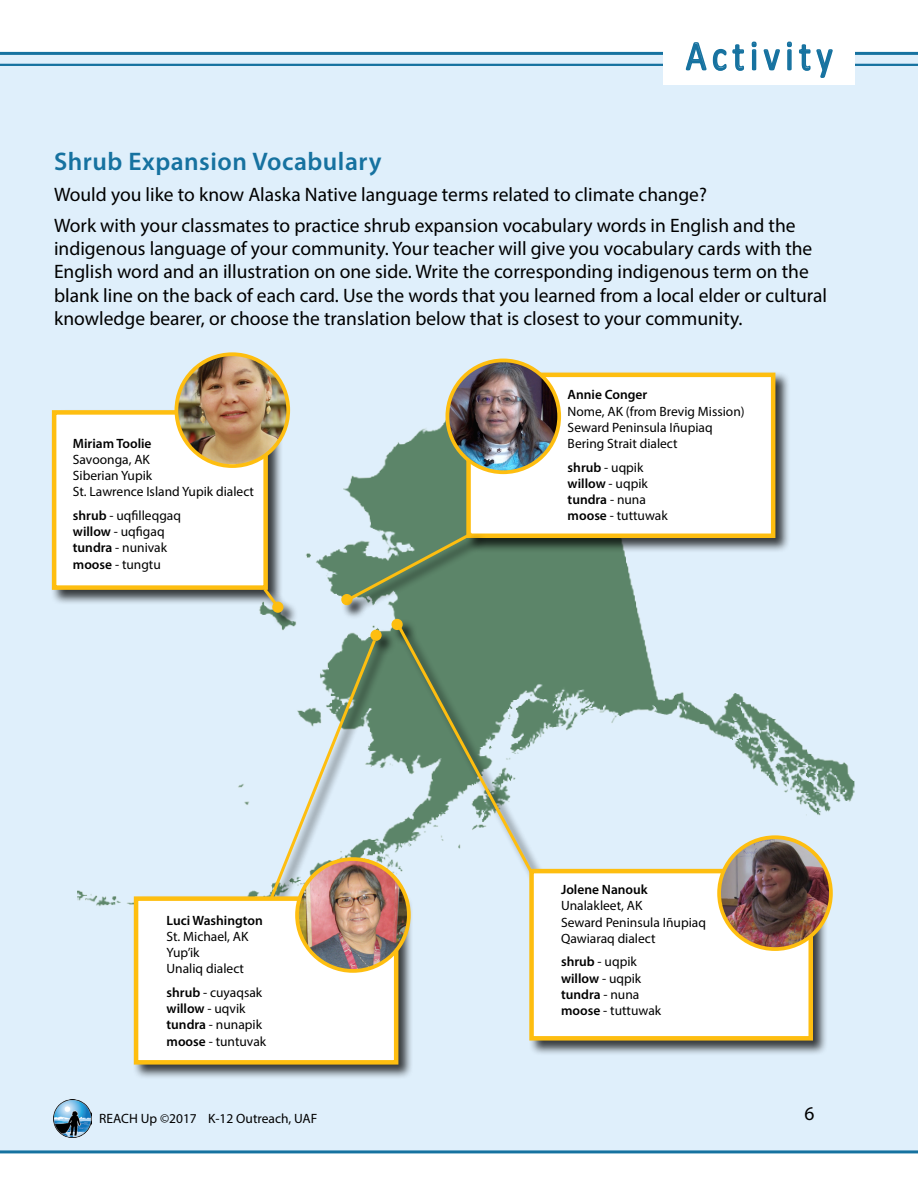
<style>
.page{position:relative;width:918px;height:1188px;background:#fff}
.page>*{position:absolute;margin:0;border:0;box-sizing:border-box;transform-origin:0 0}
.t1{font:42px "Calibri";letter-spacing:.16em;color:#1672a0;scale:.84 1}
.t2{font:600 25.5px "Myriad Pro";letter-spacing:.02em;color:#1672a0}
.t3{font:19.5px/23.4px "Myriad Pro";color:#000}
.t4{font:13.5px/16.2px "Myriad Pro";color:#000}
.t5{font:600 13.5px "Myriad Pro";color:#000}
.s1{font-weight:600}
</style>
<div class="page">
<div style="left:0;top:51px;width:918px;height:1103px;background:#dfeffb"></div>
<hr style="left:0;top:64px;width:918px;height:2px;background:#1672a0">
<img style="left:65px;top:406px;width:792px;height:509px">
<img style="left:54px;top:1100px;width:38px;height:38px">
<div style="left:663px;top:30px;width:192px;height:54px;background:#fff"></div>
<svg style="left:685px;top:41px;width:149px;height:46px"></svg>
<div style="left:340px;top:593px;width:27px;height:27px;background:#deeefa"></div>
<div style="left:390px;top:618px;width:27px;height:27px;background:#000;opacity:.75"></div>
<div style="left:392px;top:620px;width:10px;height:9px;background:#febe10;border-radius:50%"></div>
<div style="left:391px;top:619px;width:12px;height:11px;border:2px solid #febe10;border-radius:50%"></div>
<div style="left:369px;top:628px;width:27px;height:27px;background:#000;opacity:.75"></div>
<div style="left:371px;top:630px;width:10px;height:10px;background:#febe10;border-radius:50%"></div>
<div style="left:370px;top:630px;width:12px;height:11px;border:2px solid #febe10;border-radius:50%"></div>
<div style="left:465px;top:371px;width:325px;height:182px;background:#000;opacity:.75"></div>
<div style="left:466px;top:373px;width:309px;height:165px;background:#fff;border:4px solid #febe10"></div>
<img style="left:447px;top:360px;width:112px;height:112px;border-radius:56px">
<div style="left:445px;top:359px;width:116px;height:115px;border:4px solid #febe10;border-radius:50%"></div>
<div style="left:50px;top:409px;width:233px;height:196px;background:#000;opacity:.75"></div>
<div style="left:52px;top:410px;width:216px;height:180px;background:#fff;border:4px solid #febe10"></div>
<img style="left:176px;top:354px;width:112px;height:110px">
<div style="left:175px;top:352px;width:115px;height:116px;border:4px solid #febe10;border-radius:50%"></div>
<div style="left:263px;top:588px;width:28px;height:31px;background:#000;opacity:.75"></div>
<svg style="left:261px;top:585px;width:19px;height:23px"></svg>
<div style="left:343px;top:532px;width:143px;height:85px;background:#000;opacity:.75"></div>
<svg style="left:340px;top:530px;width:136px;height:76px;background:#759377"></svg>
<div style="left:398px;top:626px;width:163px;height:288px;background:#000;opacity:.75"></div>
<svg style="left:396px;top:623px;width:154px;height:281px;background:#99b4a7"></svg>
<div style="left:256px;top:640px;width:134px;height:305px;background:#000;opacity:.75"></div>
<svg style="left:254px;top:637px;width:124px;height:258px;background:#c8d8d8"></svg>
<div style="left:132px;top:895px;width:282px;height:184px;background:#000;opacity:.75"></div>
<div style="left:134px;top:896px;width:264px;height:169px;background:#fff;border:4px solid #febe10"></div>
<img style="left:297px;top:859px;width:112px;height:112px;border-radius:56px">
<div style="left:295px;top:857px;width:116px;height:116px;border:4px solid #febe10;border-radius:50%"></div>
<div style="left:528px;top:868px;width:300px;height:188px;background:#000;opacity:.75"></div>
<div style="left:529px;top:869px;width:284px;height:172px;background:#fff;border:4px solid #febe10"></div>
<img style="left:719px;top:837px;width:112px;height:112px;border-radius:56px">
<div style="left:717px;top:835px;width:116px;height:116px;border:4px solid #febe10;border-radius:50%"></div>
<div style="left:271px;top:600px;width:27px;height:27px;background:#000;opacity:.75"></div>
<div style="left:273px;top:602px;width:10px;height:10px;background:#febe10;border-radius:50%"></div>
<div style="left:272px;top:602px;width:11px;height:11px;border:2px solid #febe10;border-radius:50%"></div>
<h1 class="t1" style="left:686px;top:29px;width:176px">Activity</h1>
<h2 class="t2" style="left:54px;top:145px;width:329px">Shrub Expansion Vocabulary</h2>
<p class="t3" style="left:54px;top:178px;width:743px;line-height:30.9px">Would you like to know Alaska Native language terms related to climate change?<br>Work with your classmates to practice shrub expansion vocabulary words in English and the</p>
<p class="t3" style="left:54px;top:236px;width:775px">indigenous language of your community. Your teacher will give you vocabulary cards with the English word and an illustration on one side. Write the corresponding indigenous term on the blank line on the back of each card. Use the words that you learned from a local elder or cultural knowledge bearer, or choose the translation below that is closest to your community.</p>
<p class="t5" style="left:73px;top:435px;width:80px">Miriam Toolie</p>
<p class="t4" style="left:73px;top:451px;width:183px">Savoonga, AK<br>Siberian Yupik<br>St. Lawrence Island Yupik dialect</p>
<p class="t4" style="left:73px;top:507px;width:110px"><span class="s1">shrub</span> - uqfilleqgaq <span class="s1">willow</span> - uqfigaq <span class="s1">tundra</span> - nunivak <span class="s1">moose</span> - tungtu</p>
<p class="t5" style="left:167px;top:912px;width:98px">Luci Washington</p>
<p class="t4" style="left:167px;top:928px;width:83px">St. Michael, AK<br>Yup’ik<br>Unaliq dialect</p>
<p class="t4" style="left:167px;top:984px;width:101px"><span class="s1">shrub</span> - cuyaqsak <span class="s1">willow</span> - uqvik <span class="s1">tundra</span> - nunapik <span class="s1">moose</span> - tuntuvak</p>
<p class="t5" style="left:568px;top:386px;width:81px">Annie Conger</p>
<p class="t4" style="left:568px;top:403px;width:179px">Nome, AK (from Brevig Mission)<br>Seward Peninsula Iñupiaq<br>Bering Strait dialect</p>
<p class="t4" style="left:568px;top:459px;width:102px"><span class="s1">shrub</span> - uqpik <span class="s1">willow</span> - uqpik <span class="s1">tundra</span> - nuna <span class="s1">moose</span> - tuttuwak</p>
<p class="t5" style="left:561px;top:881px;width:88px">Jolene Nanouk</p>
<p class="t4" style="left:561px;top:897px;width:146px">Unalakleet, AK<br>Seward Peninsula Iñupiaq<br>Qawiaraq dialect</p>
<p class="t4" style="left:561px;top:954px;width:102px"><span class="s1">shrub</span> - uqpik <span class="s1">willow</span> - uqpik <span class="s1">tundra</span> - nuna <span class="s1">moose</span> - tuttuwak</p>
<p class="t4" style="left:99px;top:1110px;width:220px">REACH Up ©2017 K-12 Outreach, UAF</p>
<p class="t3" style="left:805px;top:1101px;width:12px">6</p>
</div>
